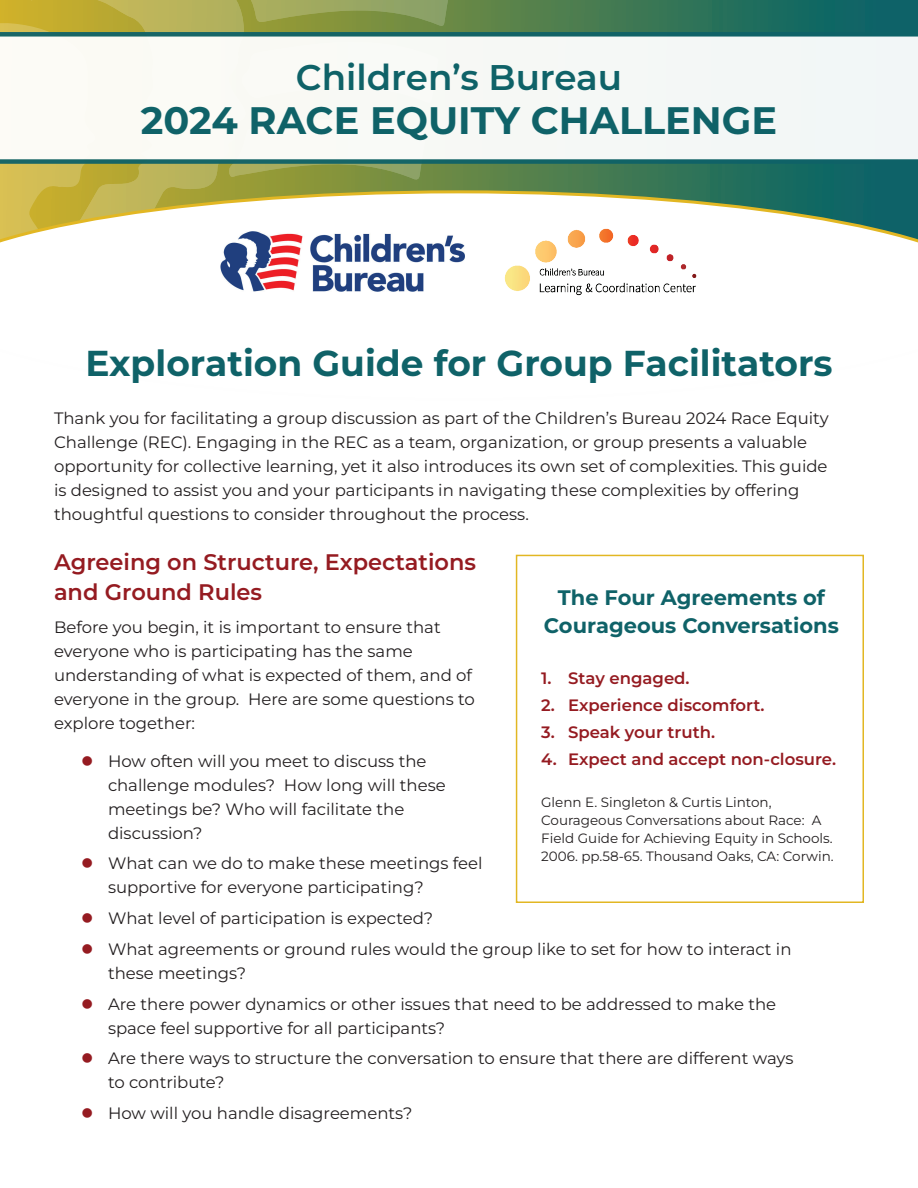
<style>
.page{position:relative;width:918px;height:1188px;background:#fff}
.page>*{position:absolute;margin:0;border:0;box-sizing:border-box;transform-origin:0 0}
.Heading_1{font:700 38.25px "Montserrat";color:#0f6268}
.Heading_1-2{font:700 36px "Montserrat";color:#0f6268}
.Heading_1-3{font:600 35.7px "Montserrat";color:#0f6268}
.Heading_3{font:600 22.5px/30px "Montserrat";color:#951b21}
.t1{font:700 21px/28.5px "Montserrat";color:#0f6268;text-align:center}
.List_Paragraph{font:16.5px/24px "Montserrat";color:#231f20}
.t2{font:600 16.5px "Montserrat";color:#951b21}
.t3{font:13.5px/18px "Montserrat";color:#231f20}
</style>
<div class="page">
<svg style="left:451px;top:0;width:467px;height:190px;background:#337357"></svg>
<svg style="left:0;top:0;width:451px;height:190px;background:#9b9e3f"></svg>
<svg style="left:31px;top:0;width:217px;height:190px;background:#bbaf48"></svg>
<svg style="left:240px;top:0;width:211px;height:27px;background:#8f9d50"></svg>
<svg style="left:228px;top:164px;width:198px;height:16px;background:#8e9b47"></svg>
<svg style="left:0;top:32px;width:918px;height:132px;fill:#f6f8f6"></svg>
<svg style="left:0;top:190px;width:918px;height:106px"></svg>
<img style="left:505px;top:228px;width:193px;height:67px">
<img style="left:220px;top:231px;width:244px;height:61px">
<div style="left:516px;top:555px;width:348px;height:348px;background:#fff;border:2px solid #e2b723"></div>
<p class="Heading_1-3" style="left:296px;top:52px;width:328px">Children’s Bureau</p>
<p class="Heading_1" style="left:141px;top:93px;width:638px">2024 RACE EQUITY CHALLENGE</p>
<p class="Heading_1-2" style="left:85px;top:337px;width:749px">Exploration Guide for Group Facilitators</p>
<p class="List_Paragraph" style="left:54px;top:406px;width:776px">Thank you for facilitating a group discussion as part of the Children’s Bureau 2024 Race Equity Challenge (REC). Engaging in the REC as a team, organization, or group presents a valuable opportunity for collective learning, yet it also introduces its own set of complexities. This guide is designed to assist you and your participants in navigating these complexities by offering thoughtful questions to consider throughout the process.</p>
<p class="Heading_3" style="left:54px;top:546px;width:424px">Agreeing on Structure, Expectations and Ground Rules</p>
<p class="List_Paragraph" style="left:54px;top:615px;width:422px">Before you begin, it is important to ensure that everyone who is participating has the same understanding of what is expected of them, and of everyone in the group. Here are some questions to explore together:</p>
<p class="List_Paragraph" style="left:108px;top:748px;width:339px">How often will you meet to discuss the challenge modules? How long will these meetings be? Who will facilitate the discussion?</p>
<p class="List_Paragraph" style="left:108px;top:851px;width:376px">What can we do to make these meetings feel supportive for everyone participating?</p>
<p class="List_Paragraph" style="left:108px;top:906px;width:327px">What level of participation is expected?</p>
<p class="List_Paragraph" style="left:108px;top:937px;width:685px">What agreements or ground rules would the group like to set for how to interact in these meetings?</p>
<p class="List_Paragraph" style="left:108px;top:991px;width:670px">Are there power dynamics or other issues that need to be addressed to make the space feel supportive for all participants?</p>
<p class="List_Paragraph" style="left:108px;top:1046px;width:687px">Are there ways to structure the conversation to ensure that there are different ways to contribute?</p>
<p class="List_Paragraph" style="left:108px;top:1101px;width:306px">How will you handle disagreements?</p>
<p class="t1" style="left:544px;top:582px;width:296px">The Four Agreements of<br>Courageous Conversations</p>
<p class="t2" style="left:541px;top:667px;width:150px">1. Stay engaged.</p>
<p class="t2" style="left:541px;top:694px;width:225px">2. Experience discomfort.</p>
<p class="t2" style="left:541px;top:721px;width:175px">3. Speak your truth.</p>
<p class="t2" style="left:541px;top:748px;width:296px">4. Expect and accept non-closure.</p>
<p class="t3" style="left:541px;top:793px;width:294px">Glenn E. Singleton &amp; Curtis Linton, Courageous Conversations about Race: A Field Guide for Achieving Equity in Schools.<br>2006. pp.58-65. Thousand Oaks, CA: Corwin.</p>
</div>
